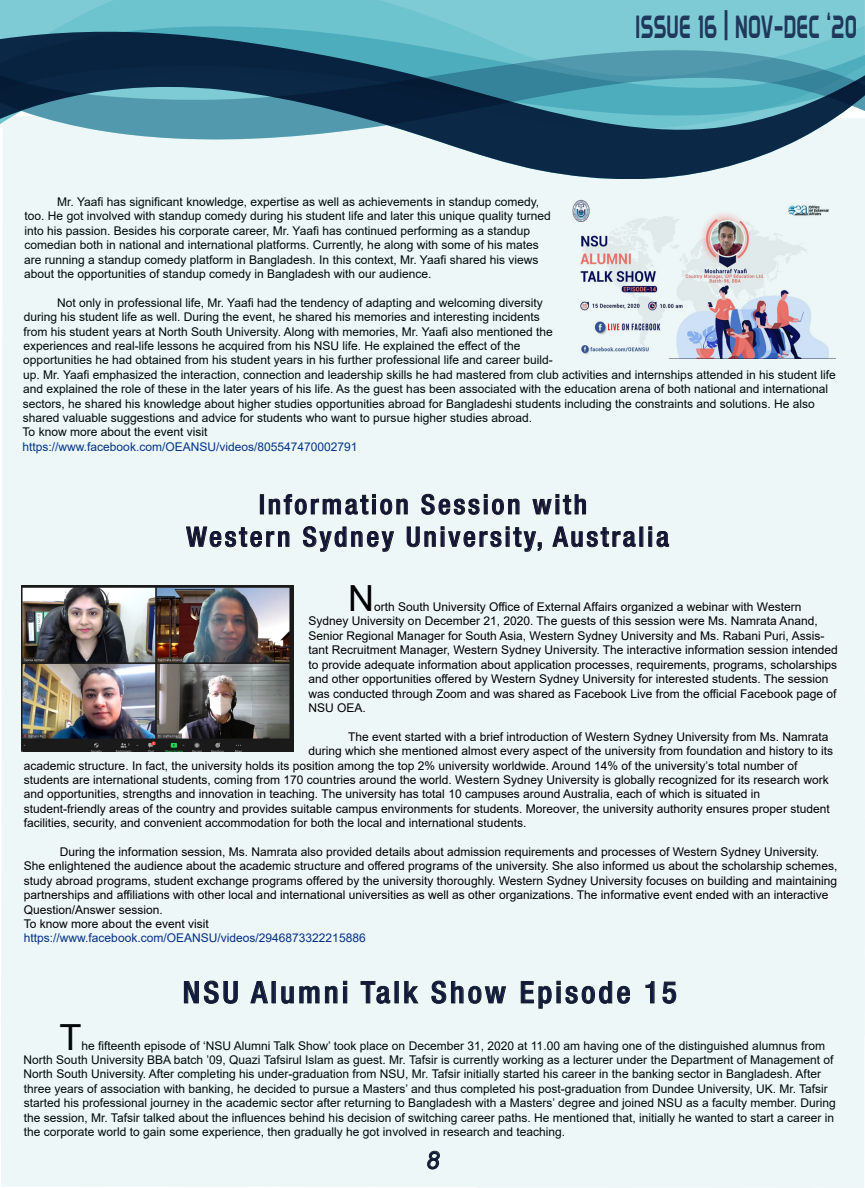
<style>
.page{position:relative;width:865px;height:1188px;background:#fff}
.page>*{position:absolute;margin:0;border:0;box-sizing:border-box;transform-origin:0 0}
.t1{font:36px "Arial";color:#000}
.t2{font:33.2px "DAGGERSQUARE";letter-spacing:.01em;color:#20385b;scale:.62 1}
.t3{font:500 condensed 30px "Helvetica Neue";letter-spacing:.1em;color:#13113e}
.t4{font:500 condensed 27px/32.4px "Helvetica Neue";letter-spacing:.1em;color:#13113e;text-align:center}
.t5{font:italic 24px "Arial";color:#13113e}
.t6{font:12px/14.4px "Arial";color:#000}
.t7{font:12px "Arial";color:#043089}
</style>
<div class="page">
<svg style="left:864px;top:0;width:1px;height:55px"></svg>
<svg style="left:0;top:0;width:864px;height:26px;background:#77c7d2"></svg>
<svg style="left:0;top:26px;width:864px;height:6px;background:#71c3cf"></svg>
<svg style="left:0;top:32px;width:864px;height:92px;background:#3a778c"></svg>
<div style="left:1px;top:116px;width:863px;height:1072px;background:#eef7f7"></div>
<img style="left:21px;top:585px;width:272px;height:167px">
<h2 class="t2" style="left:636px;top:7px;width:358px">ISSUE 16 | NOV-DEC ‘20</h2>
<p class="t6" style="left:24px;top:194px;width:528px;text-indent:33px">Mr. Yaafi has significant knowledge, expertise as well as achievements in standup comedy, too. He got involved with standup comedy during his student life and later this unique quality turned into his passion. Besides his corporate career, Mr. Yaafi has continued performing as a standup comedian both in national and international platforms. Currently, he along with some of his mates are running a standup comedy platform in Bangladesh. In this context, Mr. Yaafi shared his views about the opportunities of standup comedy in Bangladesh with our audience.</p>
<p class="t6" style="left:23px;top:295px;width:814px;text-indent:35px">Not only in professional life, Mr. Yaafi had the tendency of adapting and welcoming diversity<br>during his student life as well. During the event, he shared his memories and interesting incidents<br>from his student years at North South University. Along with memories, Mr. Yaafi also mentioned the<br>experiences and real-life lessons he acquired from his NSU life. He explained the effect of the<br>opportunities he had obtained from his student years in his further professional life and career build-<br>up. Mr. Yaafi emphasized the interaction, connection and leadership skills he had mastered from club activities and internships attended in his student life and explained the role of these in the later years of his life. As the guest has been associated with the education arena of both national and international sectors, he shared his knowledge about higher studies opportunities abroad for Bangladeshi students including the constraints and solutions. He also shared valuable suggestions and advice for students who want to pursue higher studies abroad.<br>To know more about the event visit</p>
<p class="t7" style="left:22px;top:438px;width:336px">https://www.facebook.com/OEANSU/videos/805547470002791</p>
<h3 class="t4" style="left:186px;top:488px;width:484px">Information Session with<br>Western Sydney University, Australia</h3>
<h1 class="t1" style="left:348px;top:574px;width:27px">N</h1>
<p class="t6" style="left:308px;top:600px;width:530px;text-indent:66px">orth South University Office of External Affairs organized a webinar with Western Sydney University on December 21, 2020. The guests of this session were Ms. Namrata Anand, Senior Regional Manager for South Asia, Western Sydney University and Ms. Rabani Puri, Assis&shy;tant Recruitment Manager, Western Sydney University. The interactive information session intended to provide adequate information about application processes, requirements, programs, scholarships and other opportunities offered by Western Sydney University for interested students. The session was conducted through Zoom and was shared as Facebook Live from the official Facebook page of NSU OEA.</p>
<p class="t6" style="left:348px;top:729px;width:481px">The event started with a brief introduction of Western Sydney University from Ms. Namrata</p>
<p class="t6" style="left:308px;top:744px;width:526px">during which she mentioned almost every aspect of the university from foundation and history to its</p>
<p class="t6" style="left:24px;top:758px;width:774px">academic structure. In fact, the university holds its position among the top 2% university worldwide. Around 14% of the university’s total number of</p>
<p class="t6" style="left:24px;top:772px;width:806px">students are international students, coming from 170 countries around the world. Western Sydney University is globally recognized for its research work</p>
<p class="t6" style="left:24px;top:787px;width:737px">and opportunities, strengths and innovation in teaching. The university has total 10 campuses around Australia, each of which is situated in</p>
<p class="t6" style="left:24px;top:801px;width:807px">student-friendly areas of the country and provides suitable campus environments for students. Moreover, the university authority ensures proper student</p>
<p class="t6" style="left:24px;top:816px;width:504px">facilities, security, and convenient accommodation for both the local and international students.</p>
<p class="t6" style="left:24px;top:844px;width:814px;text-indent:36px">During the information session, Ms. Namrata also provided details about admission requirements and processes of Western Sydney University.<br>She enlightened the audience about the academic structure and offered programs of the university. She also informed us about the scholarship schemes, study abroad programs, student exchange programs offered by the university thoroughly. Western Sydney University focuses on building and maintaining partnerships and affiliations with other local and international universities as well as other organizations. The informative event ended with an interactive Question/Answer session.<br>To know more about the event visit</p>
<p class="t7" style="left:24px;top:930px;width:343px">https://www.facebook.com/OEANSU/videos/2946873322215886</p>
<h3 class="t3" style="left:182px;top:974px;width:495px">NSU Alumni Talk Show Episode 15</h3>
<h1 class="t1" style="left:59px;top:1012px;width:23px">T</h1>
<p class="t6" style="left:24px;top:1038px;width:813px;text-indent:58px">he fifteenth episode of ‘NSU Alumni Talk Show’ took place on December 31, 2020 at 11.00 am having one of the distinguished alumnus from North South University BBA batch ’09, Quazi Tafsirul Islam as guest. Mr. Tafsir is currently working as a lecturer under the Department of Management of North South University. After completing his under-graduation from NSU, Mr. Tafsir initially started his career in the banking sector in Bangladesh. After three years of association with banking, he decided to pursue a Masters’ and thus completed his post-graduation from Dundee University, UK. Mr. Tafsir started his professional journey in the academic sector after returning to Bangladesh with a Masters’ degree and joined NSU as a faculty member. During the session, Mr. Tafsir talked about the influences behind his decision of switching career paths. He mentioned that, initially he wanted to start a career in the corporate world to gain some experience, then gradually he got involved in research and teaching.</p>
<h3 class="t5" style="left:425px;top:1144px;width:15px">8</h3>
</div>
